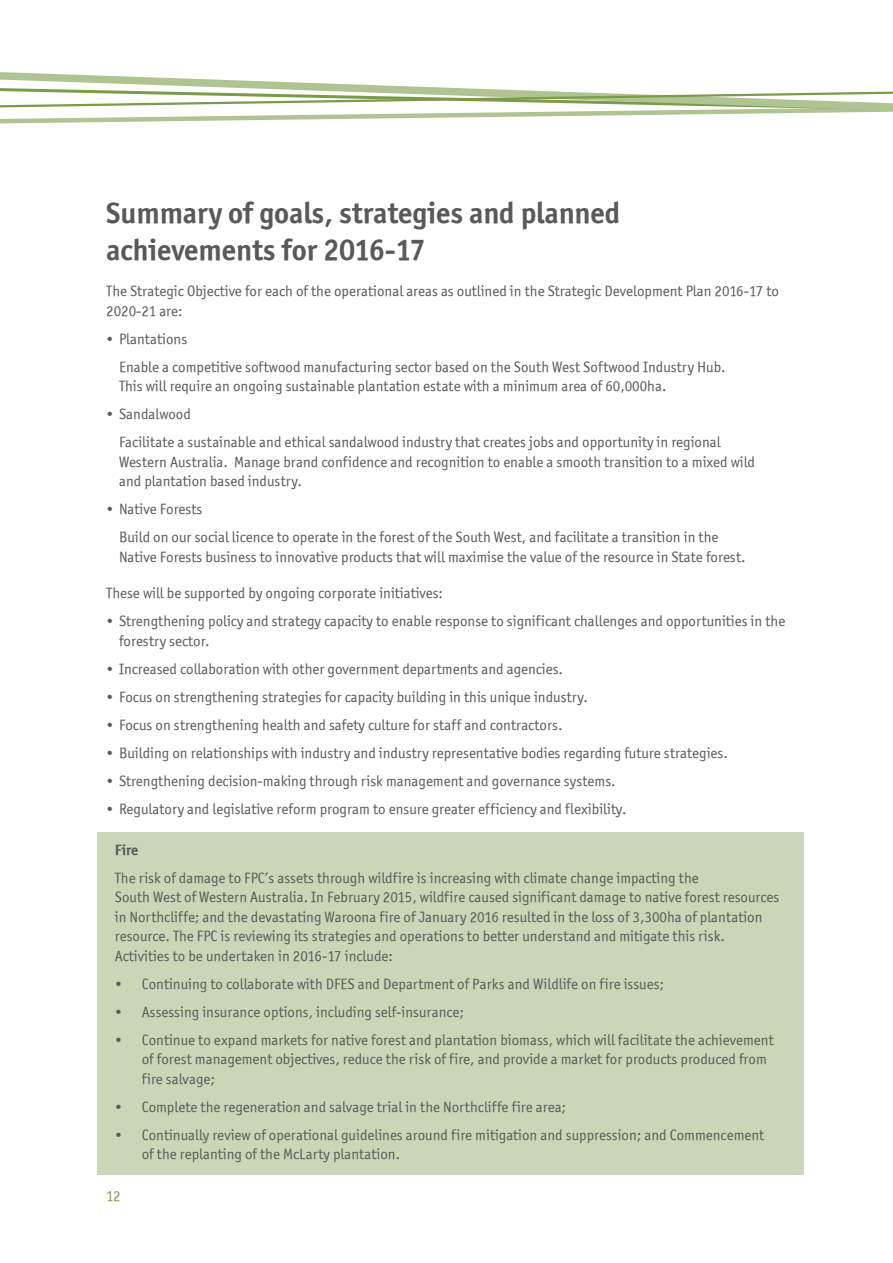
<style>
.page{position:relative;width:893px;height:1263px;background:#fff}
.page>*{position:absolute;margin:0;border:0;box-sizing:border-box;transform-origin:0 0}
.t1{font:30px/37.5px "Officina Sans ITCTT Bold";letter-spacing:-.005em;color:#58595b}
.t2{font:15px/19.5px "Officina Sans ITCTT Book";color:#58595b}
.t3{font:15px "Officina Sans ITCTT Bold";color:#58595b}
.t4{font:15px "Officina Sans ITCTT Book";color:#7a9c49}
</style>
<div class="page">
<div style="left:97px;top:833px;width:707px;height:342px;background:#cad7b6"></div>
<svg style="left:0;top:72px;width:138px;height:5px"></svg>
<svg style="left:0;top:77px;width:893px;height:47px"></svg>
<h1 class="t1" style="left:106px;top:194px;width:516px">Summary of goals, strategies and planned achievements for 2016-17</h1>
<p class="t2" style="left:106px;top:281px;width:674px">The Strategic Objective for each of the operational areas as outlined in the Strategic Development Plan 2016-17 to<br>2020-21 are:</p>
<p class="t2" style="left:119px;top:325px;width:608px;line-height:28px;text-indent:-13px">• Plantations<br>Enable a competitive softwood manufacturing sector based on the South West Softwood Industry Hub.</p>
<p class="t2" style="left:119px;top:376px;width:549px">This will require an ongoing sustainable plantation estate with a minimum area of 60,000ha.</p>
<p class="t2" style="left:119px;top:400px;width:603px;line-height:28px;text-indent:-13px">• Sandalwood<br>Facilitate a sustainable and ethical sandalwood industry that creates jobs and opportunity in regional</p>
<p class="t2" style="left:119px;top:452px;width:637px">Western Australia. Manage brand confidence and recognition to enable a smooth transition to a mixed wild and plantation based industry.</p>
<p class="t2" style="left:119px;top:495px;width:601px;line-height:28px;text-indent:-13px">• Native Forests<br>Build on our social licence to operate in the forest of the South West, and facilitate a transition in the</p>
<p class="t2" style="left:119px;top:547px;width:628px">Native Forests business to innovative products that will maximise the value of the resource in State forest.</p>
<p class="t2" style="left:106px;top:583px;width:338px">These will be supported by ongoing corporate initiatives:</p>
<p class="t2" style="left:119px;top:612px;width:668px;text-indent:-13px">• Strengthening policy and strategy capacity to enable response to significant challenges and opportunities in the forestry sector.</p>
<p class="t2" style="left:106px;top:659px;width:458px">• Increased collaboration with other government departments and agencies.</p>
<p class="t2" style="left:106px;top:687px;width:483px">• Focus on strengthening strategies for capacity building in this unique industry.</p>
<p class="t2" style="left:106px;top:715px;width:458px">• Focus on strengthening health and safety culture for staff and contractors.</p>
<p class="t2" style="left:106px;top:743px;width:623px">• Building on relationships with industry and industry representative bodies regarding future strategies.</p>
<p class="t2" style="left:106px;top:771px;width:511px">• Strengthening decision-making through risk management and governance systems.</p>
<p class="t2" style="left:106px;top:799px;width:522px">• Regulatory and legislative reform program to ensure greater efficiency and flexibility.</p>
<p class="t3" style="left:115px;top:840px;width:25px">Fire</p>
<p class="t2" style="left:115px;top:868px;width:666px">The risk of damage to FPC’s assets through wildfire is increasing with climate change impacting the<br>South West of Western Australia. In February 2015, wildfire caused significant damage to native forest resources in Northcliffe; and the devastating Waroona fire of January 2016 resulted in the loss of 3,300ha of plantation resource. The FPC is reviewing its strategies and operations to better understand and mitigate this risk.<br>Activities to be undertaken in 2016-17 include:</p>
<p class="t2" style="left:115px;top:974px;width:551px">• Continuing to collaborate with DFES and Department of Parks and Wildlife on fire issues;</p>
<p class="t2" style="left:115px;top:1002px;width:351px">• Assessing insurance options, including self-insurance;</p>
<p class="t2" style="left:142px;top:1030px;width:633px;text-indent:-27px">• Continue to expand markets for native forest and plantation biomass, which will facilitate the achievement of forest management objectives, reduce the risk of fire, and provide a market for products produced from fire salvage;</p>
<p class="t2" style="left:115px;top:1097px;width:453px">• Complete the regeneration and salvage trial in the Northcliffe fire area;</p>
<p class="t2" style="left:142px;top:1125px;width:624px;text-indent:-27px">• Continually review of operational guidelines around fire mitigation and suppression; and Commencement of the replanting of the McLarty plantation.</p>
<p class="t4" style="left:106px;top:1187px;width:16px">12</p>
</div>
